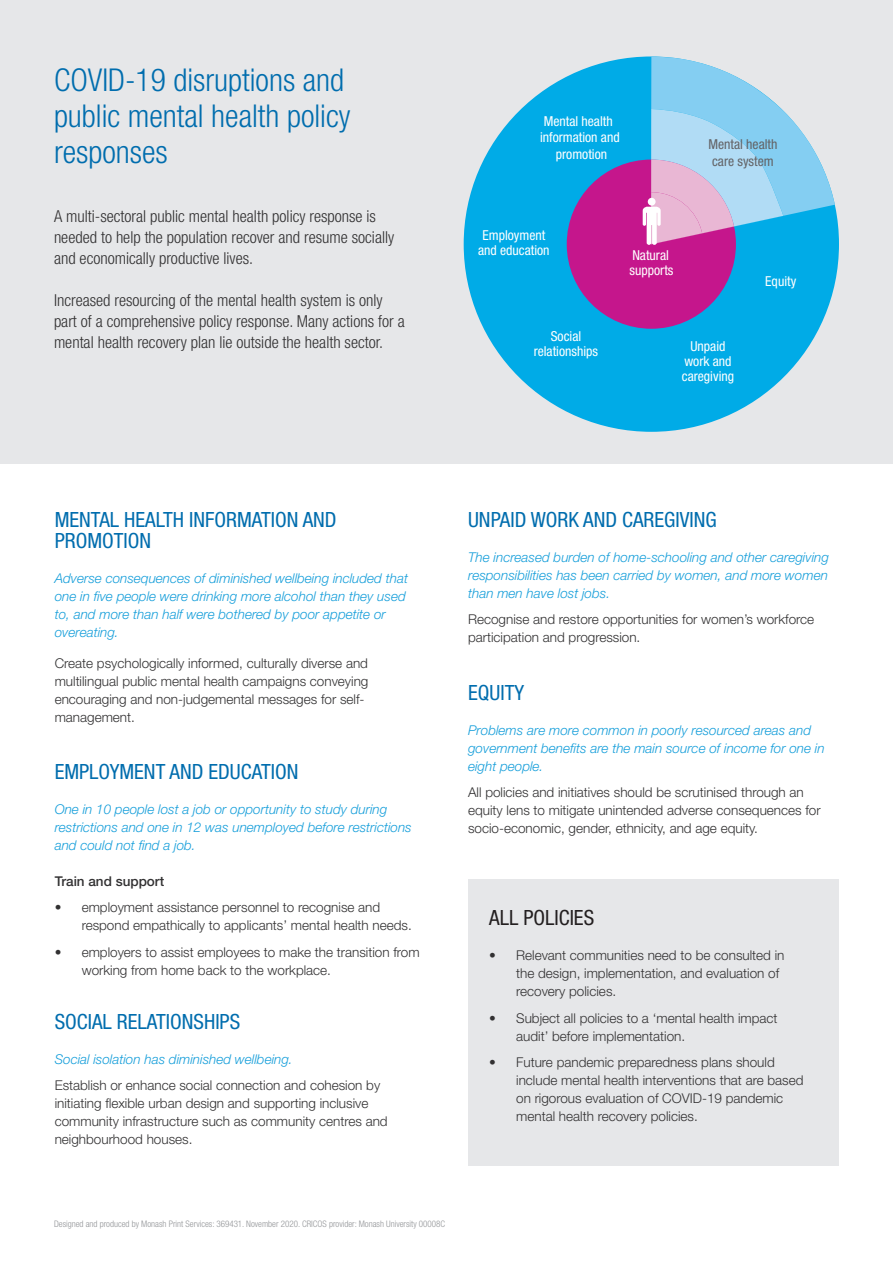
<style>
.page{position:relative;width:893px;height:1263px;background:#fff}
.page>*{position:absolute;margin:0;border:0;box-sizing:border-box;transform-origin:0 0}
.t1{font:300 condensed 31.5px/36px "Helvetica Neue";color:#006dae}
.t2{font:condensed 21px/21px "Helvetica Neue";color:#006dae}
.t3{font:condensed 21px "Helvetica Neue";color:#231f20}
.t4{font:300 condensed 16.5px/21px "Helvetica Neue";color:#323132}
.t5{font:condensed 13.65px/15.1px "Helvetica Neue";color:#fff;text-align:center}
.t6{font:condensed 13.65px/16.5px "Helvetica Neue";color:#636366}
.t7{font:300 13.5px/18px "Helvetica Neue";color:#323132}
.t8{font:italic 300 13.5px/18px "Helvetica Neue";color:#159eda}
.t9{font:500 13.5px "Helvetica Neue";color:#323132}
.t10{font:300 condensed 9px "Helvetica Neue";color:#939598}
</style>
<div class="page">
<div style="left:0;top:0;width:893px;height:463px;background:#e6e7e9"></div>
<div style="left:468px;top:879px;width:371px;height:286px;background:#e6e7e9"></div>
<div style="left:464px;top:56px;width:375px;height:376px;background:#00abe7;border-radius:50%"></div>
<div style="left:567px;top:160px;width:169px;height:169px;background:#c5168c;border-radius:50%"></div>
<svg style="left:643px;top:57px;width:192px;height:188px"></svg>
<h1 class="t1" style="left:54px;top:61px;width:298px">COVID-19 disruptions and public mental health policy responses</h1>
<p class="t4" style="left:54px;top:205px;width:342px">A multi-sectoral public mental health policy response is needed to help the population recover and resume socially and economically productive lives.</p>
<p class="t4" style="left:54px;top:289px;width:352px">Increased resourcing of the mental health system is only part of a comprehensive policy response. Many actions for a mental health recovery plan lie outside the health sector.</p>
<p class="t5" style="left:540px;top:113px;width:81px;line-height:16.5px">Mental health information and promotion</p>
<p class="t5" style="left:478px;top:227px;width:73px">Employment and education</p>
<p class="t5" style="left:630px;top:247px;width:45px;text-align:left">Natural supports</p>
<p class="t6" style="left:708px;top:136px;width:71px">Mental health care system</p>
<p class="t5" style="left:765px;top:273px;width:32px">Equity</p>
<p class="t5" style="left:534px;top:328px;width:66px">Social relationships</p>
<p class="t5" style="left:682px;top:338px;width:54px">Unpaid work and caregiving</p>
<h2 class="t2" style="left:55px;top:509px;width:283px">MENTAL HEALTH INFORMATION AND<br>PROMOTION</h2>
<p class="t8" style="left:55px;top:569px;width:355px">Adverse consequences of diminished wellbeing included that one in five people were drinking more alcohol than they used to, and more than half were bothered by poor appetite or overeating.</p>
<p class="t7" style="left:55px;top:653px;width:315px">Create psychologically informed, culturally diverse and multilingual public mental health campaigns conveying encouraging and non-judgemental messages for self&shy;management.</p>
<h2 class="t2" style="left:55px;top:761px;width:245px">EMPLOYMENT AND EDUCATION</h2>
<p class="t8" style="left:55px;top:800px;width:359px">One in 10 people lost a job or opportunity to study during restrictions and one in 12 was unemployed before restrictions and could not find a job.</p>
<p class="t9" style="left:55px;top:873px;width:111px">Train and support</p>
<p class="t7" style="left:82px;top:898px;width:332px;text-indent:-27px">• employment assistance personnel to recognise and respond empathically to applicants’ mental health needs.</p>
<p class="t7" style="left:82px;top:943px;width:340px;text-indent:-27px">• employers to assist employees to make the transition from working from home back to the workplace.</p>
<h2 class="t2" style="left:55px;top:1011px;width:187px">SOCIAL RELATIONSHIPS</h2>
<p class="t8" style="left:55px;top:1050px;width:240px">Social isolation has diminished wellbeing.</p>
<p class="t7" style="left:55px;top:1076px;width:335px">Establish or enhance social connection and cohesion by initiating flexible urban design and supporting inclusive community infrastructure such as community centres and neighbourhood houses.</p>
<h2 class="t2" style="left:468px;top:509px;width:250px">UNPAID WORK AND CAREGIVING</h2>
<p class="t8" style="left:468px;top:548px;width:362px;text-align:justify">The increased burden of home-schooling and other caregiving responsibilities has been carried by women, and more women than men have lost jobs.</p>
<p class="t7" style="left:468px;top:610px;width:348px">Recognise and restore opportunities for women’s workforce participation and progression.</p>
<h2 class="t2" style="left:468px;top:681px;width:58px">EQUITY</h2>
<p class="t8" style="left:468px;top:721px;width:358px">Problems are more common in poorly resourced areas and government benefits are the main source of income for one in eight people.</p>
<p class="t7" style="left:468px;top:783px;width:354px">All policies and initiatives should be scrutinised through an equity lens to mitigate unintended adverse consequences for socio-economic, gender, ethnicity, and age equity.</p>
<h2 class="t3" style="left:489px;top:906px;width:106px">ALL POLICIES</h2>
<p class="t7" style="left:516px;top:946px;width:270px;text-indent:-27px">• Relevant communities need to be consulted in the design, implementation, and evaluation of recovery policies.</p>
<p class="t7" style="left:516px;top:1009px;width:263px;text-indent:-27px">• Subject all policies to a ‘mental health impact audit’ before implementation.</p>
<p class="t7" style="left:516px;top:1053px;width:289px;text-indent:-27px">• Future pandemic preparedness plans should include mental health interventions that are based on rigorous evaluation of COVID-19 pandemic mental health recovery policies.</p>
<p class="t10" style="left:54px;top:1219px;width:393px">Designed and produced by Monash Print Services: 369431. November 2020. CRICOS provider: Monash University 00008C</p>
</div>
